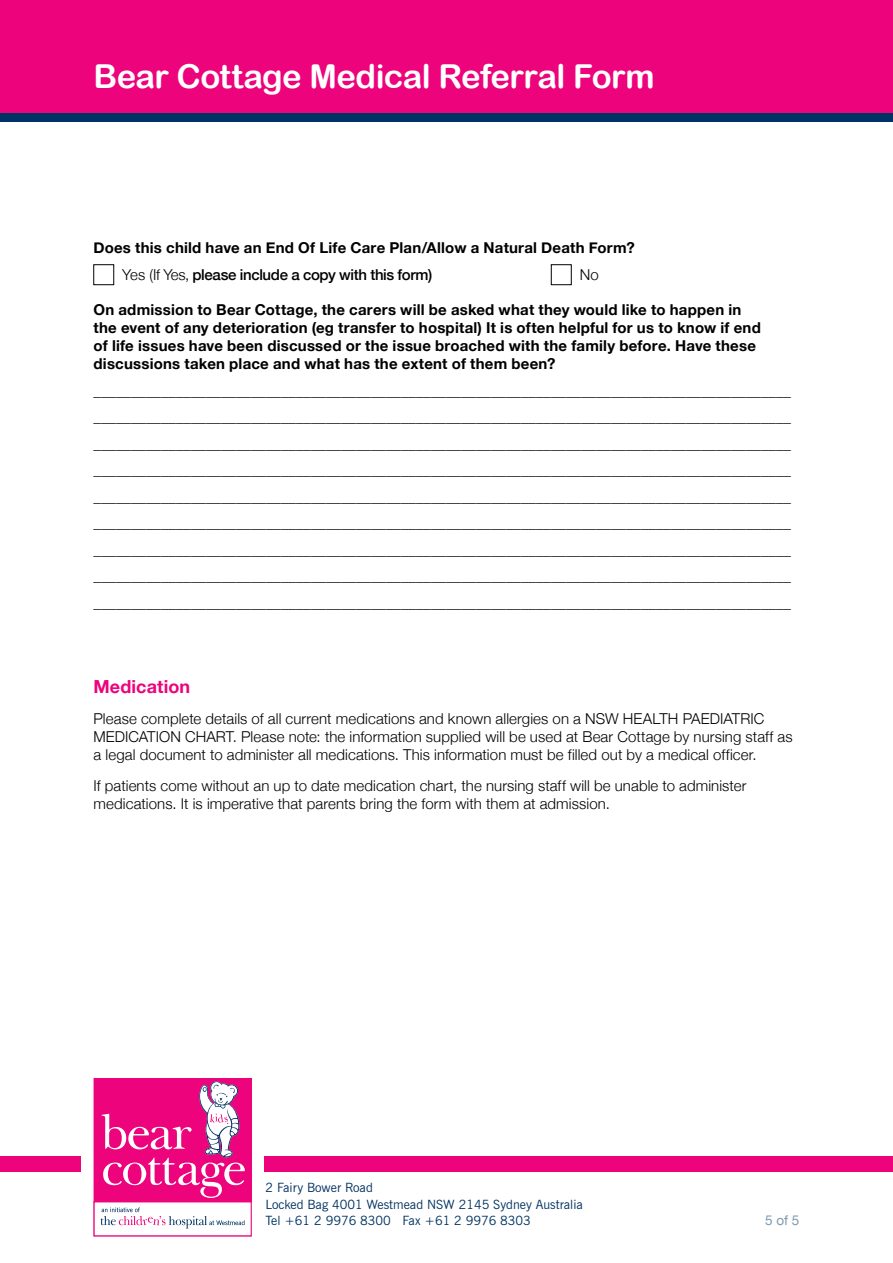
<style>
.page{position:relative;width:893px;height:1263px;background:#fff}
.page>*{position:absolute;margin:0;border:0;box-sizing:border-box;transform-origin:0 0}
.t1{font:33px "Arial Rounded MT Bold";letter-spacing:-.02em;color:#fff}
.t2{font:700 18px "Helvetica Neue";letter-spacing:.005em;color:#ed037c}
.t3{font:700 15px/26.5px "Helvetica Neue";letter-spacing:.015em;color:#000}
.t4{font:300 15px/18px "Helvetica Neue";letter-spacing:.005em;color:#000}
.t5{font:13.5px "Helvetica Neue";color:#8099b1}
.t6{font:12.75px/16.5px "News Gothic BT";color:#003263}
.s1{font-weight:300}
.s2{font-weight:500}
</style>
<div class="page">
<div style="left:0;top:1156px;width:893px;height:15px;background:#ed037c"></div>
<div style="left:0;top:112px;width:893px;height:9px;background:#003263"></div>
<div style="left:0;top:0;width:893px;height:112px;background:#ed037c"></div>
<div style="left:81px;top:1066px;width:183px;height:183px;background:#fff"></div>
<div style="left:94px;top:1079px;width:157px;height:157px;background:#ed037c"></div>
<div style="left:94px;top:1078px;width:158px;height:158px;border:1px solid #ed037c"></div>
<div style="left:94px;top:1202px;width:157px;height:34px;background:#fff"></div>
<div style="left:94px;top:1201px;width:158px;height:35px;border:1px solid #ed037c"></div>
<svg style="left:101px;top:1207px;width:144px;height:21px"></svg>
<svg style="left:102px;top:1081px;width:143px;height:117px"></svg>
<div style="left:94px;top:264px;width:20px;height:21px;border:1px solid #000"></div>
<div style="left:551px;top:264px;width:20px;height:21px;border:1px solid #000"></div>
<h1 class="t1" style="left:94px;top:57px;width:563px">Bear Cottage Medical Referral Form</h1>
<p class="t3" style="left:122px;top:234px;width:514px;line-height:27.6px;text-indent:-29px">Does this child have an End Of Life Care Plan/Allow a Natural Death Form?<br><span class="s1">Yes (If Yes,</span> <span class="s2">please include a copy with this form)</span></p>
<p class="t4" style="left:580px;top:265px;width:21px">No</p>
<p class="t3" style="left:94px;top:301px;width:669px;line-height:18px">On admission to Bear Cottage, the carers will be asked what they would like to happen in the event of any deterioration (eg transfer to hospital) It is often helpful for us to know if end of life issues have been discussed or the issue broached with the family before. Have these discussions taken place and what has the extent of them been?</p>
<p class="t3" style="left:94px;top:378px;width:699px;text-align:justify">_____________________________________________________________________________________________ _____________________________________________________________________________________________ _____________________________________________________________________________________________ _____________________________________________________________________________________________ _____________________________________________________________________________________________ _____________________________________________________________________________________________ _____________________________________________________________________________________________ _____________________________________________________________________________________________ _____________________________________________________________________________________________</p>
<p class="t2" style="left:94px;top:673px;width:98px">Medication</p>
<p class="t4" style="left:94px;top:709px;width:701px">Please complete details of all current medications and known allergies on a NSW HEALTH PAEDIATRIC<br>MEDICATION CHART. Please note: the information supplied will be used at Bear Cottage by nursing staff as a legal document to administer all medications. This information must be filled out by a medical officer.</p>
<p class="t4" style="left:94px;top:775px;width:654px">If patients come without an up to date medication chart, the nursing staff will be unable to administer medications. It is imperative that parents bring the form with them at admission.</p>
<p class="t6" style="left:266px;top:1179px;width:319px">2 Fairy Bower Road<br>Locked Bag 4001 Westmead NSW 2145 Sydney Australia<br>Tel +61 2 9976 8300 Fax +61 2 9976 8303</p>
<p class="t5" style="left:765px;top:1211px;width:36px">5 of 5</p>
</div>
